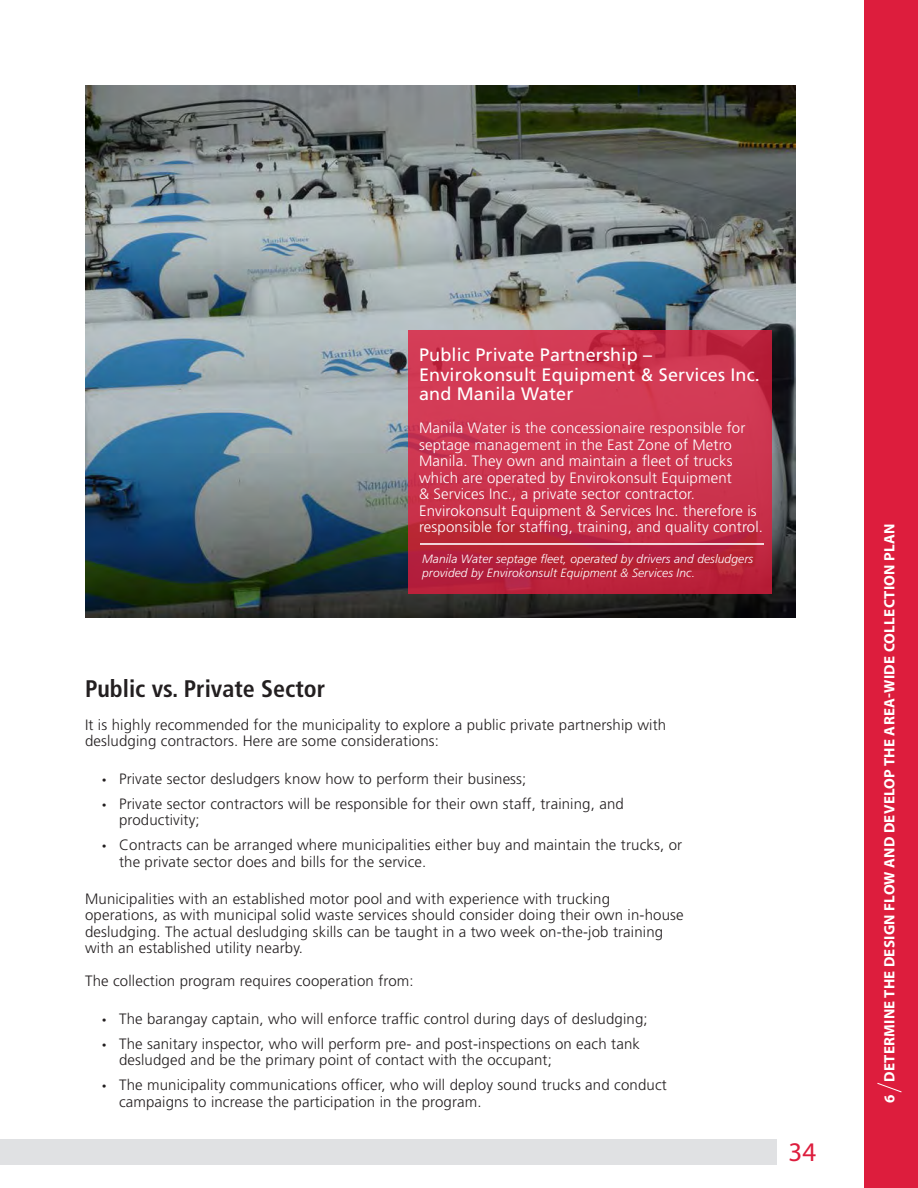
<style>
.page{position:relative;width:918px;height:1188px;background:#fff}
.page>*{position:absolute;margin:0;border:0;box-sizing:border-box;transform-origin:0 0}
.t1{font:27px "Myriad Pro";color:#dd1d3d}
.Body_Text_Style{font:700 condensed 24px "Frutiger LT Std";color:#231f20}
.Body_Text_Style-2{font:18px/19.5px "Frutiger LT Std";letter-spacing:.01em;color:#fff}
.Body_Text_Style-3{font:300 15px/16.5px "Frutiger LT Std";letter-spacing:.01em;color:#231f20}
.Body_Text_Style-4{font:300 15px/16.5px "Frutiger LT Std";letter-spacing:.01em;color:#fff}
.t2{font:700 15px "Myriad Pro";letter-spacing:.02em;color:#fff}
.Body_Text_Style-5{font:italic 300 12px/13.5px "Frutiger LT Std";letter-spacing:.01em;color:#fff}
.s1{font-family:"Myriad Pro";font-weight:400}
</style>
<div class="page">
<div style="left:864px;top:0;width:54px;height:1188px;background:#dd1d3d"></div>
<div style="left:0;top:1140px;width:776px;height:25px;background:#e0e1e3"></div>
<svg style="left:877px;top:1083px;width:25px;height:10px"></svg>
<img style="left:85px;top:85px;width:711px;height:533px">
<svg style="left:409px;top:331px;width:363px;height:263px;background:#c8314a"></svg>
<hr style="left:420px;top:543px;width:344px;height:1px;background:#fff">
<p class="Body_Text_Style-2" style="left:419px;top:345px;width:342px">Public Private Partnership –<br>Envirokonsult Equipment &amp; Services Inc. and Manila Water</p>
<p class="Body_Text_Style-4" style="left:419px;top:420px;width:346px">Manila Water is the concessionaire responsible for septage management in the East Zone of Metro Manila. They own and maintain a fleet of trucks which are operated by Envirokonsult Equipment<br>&amp; Services Inc., a private sector contractor.<br>Envirokonsult Equipment &amp; Services Inc. therefore is responsible for staffing, training, and quality control.</p>
<p class="Body_Text_Style-5" style="left:422px;top:553px;width:333px">Manila Water septage fleet, operated by drivers and desludgers provided by Envirokonsult Equipment &amp; Services Inc.</p>
<p class="Body_Text_Style" style="left:85px;top:674px;width:242px">Public vs. Private Sector</p>
<p class="Body_Text_Style-3" style="left:85px;top:717px;width:583px">It is highly recommended for the municipality to explore a public private partnership with desludging contractors. Here are some considerations:</p>
<p class="Body_Text_Style-3" style="left:102px;top:770px;width:426px"><span class="s1">•</span> Private sector desludgers know how to perform their business;</p>
<p class="Body_Text_Style-3" style="left:119px;top:795px;width:506px;text-indent:-17px"><span class="s1">•</span> Private sector contractors will be responsible for their own staff, training, and productivity;</p>
<p class="Body_Text_Style-3" style="left:119px;top:837px;width:565px;text-indent:-17px"><span class="s1">•</span> Contracts can be arranged where municipalities either buy and maintain the trucks, or the private sector does and bills for the service.</p>
<p class="Body_Text_Style-3" style="left:85px;top:891px;width:600px">Municipalities with an established motor pool and with experience with trucking operations, as with municipal solid waste services should consider doing their own in-house desludging. The actual desludging skills can be taught in a two week on-the-job training with an established utility nearby.</p>
<p class="Body_Text_Style-3" style="left:85px;top:973px;width:330px">The collection program requires cooperation from:</p>
<p class="Body_Text_Style-3" style="left:102px;top:1010px;width:547px"><span class="s1">•</span> The barangay captain, who will enforce traffic control during days of desludging;</p>
<p class="Body_Text_Style-3" style="left:119px;top:1035px;width:522px;text-indent:-17px"><span class="s1">•</span> The sanitary inspector, who will perform pre- and post-inspections on each tank desludged and be the primary point of contact with the occupant;</p>
<p class="Body_Text_Style-3" style="left:119px;top:1077px;width:549px;text-indent:-17px"><span class="s1">•</span> The municipality communications officer, who will deploy sound trucks and conduct campaigns to increase the participation in the program.</p>
<p class="t1" style="left:789px;top:1135px;width:29px">34</p>
<p class="t2" style="left:880px;top:1103px;width:580px;rotate:-90deg">6 DETERMINE THE DESIGN FLOW AND DEVELOP THE AREA-WIDE COLLECTION PLAN</p>
</div>
